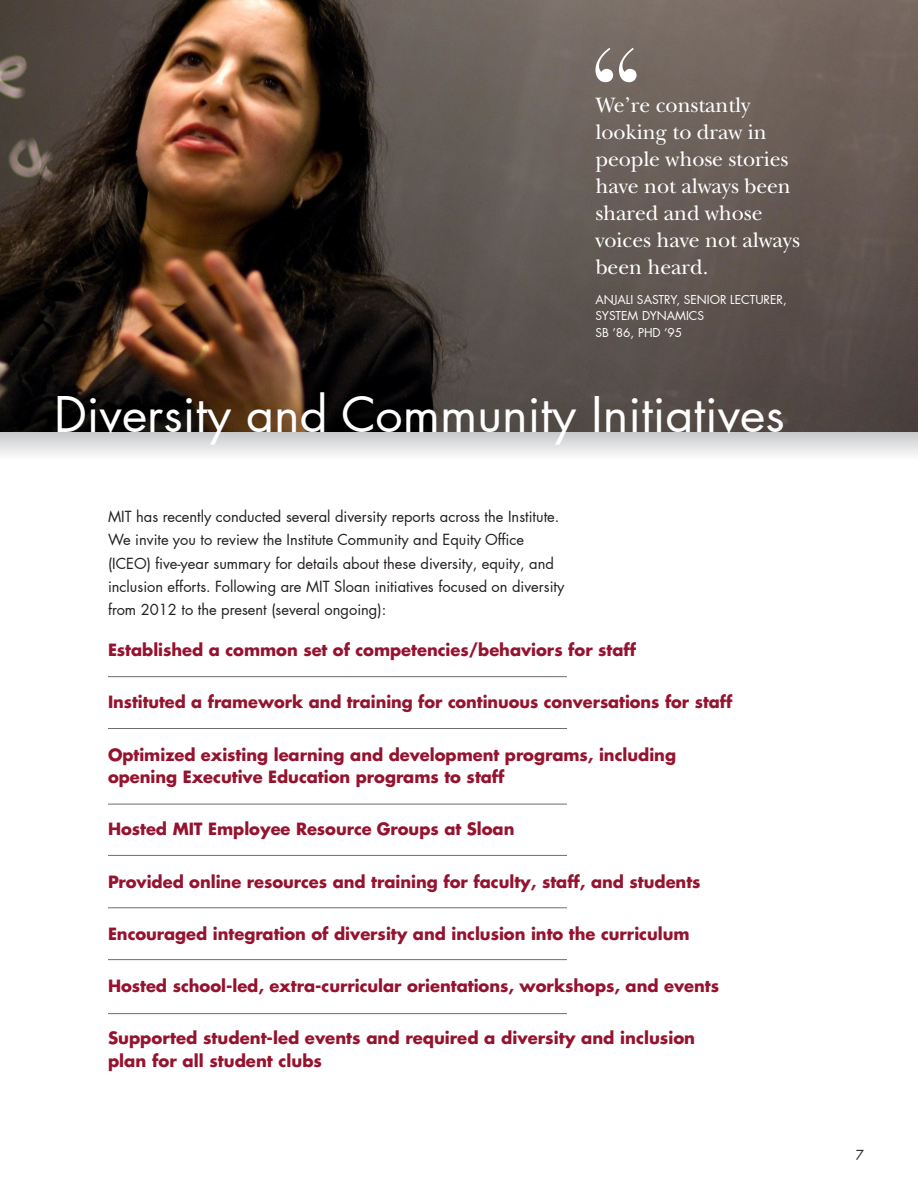
<style>
.page{position:relative;width:918px;height:1188px;background:#fff}
.page>*{position:absolute;margin:0;border:0;box-sizing:border-box;transform-origin:0 0}
.t1{font:48px "Futura LT Pro";color:#fff}
.t2{font:21.75px/27px "New Baskerville";letter-spacing:-.005em;color:#fff}
.t3{font:700 16.5px/22.5px "Futura LT Pro";color:#95132f}
.t4{font:15px/23.2px "Futura LT Pro";color:#231f20}
.t5{font:13.5px "Futura LT Pro";color:#231f20}
.t6{font:12px/16.5px "Futura LT Pro";color:#fff}
</style>
<div class="page">
<img style="left:0;top:0;width:918px;height:432px">
<svg style="left:0;top:432px;width:918px;height:23px;background:#dddddf"></svg>
<svg style="left:596px;top:48px;width:41px;height:34px"></svg>
<hr style="left:108px;top:676px;width:459px;height:1px;background:#6c6d70">
<hr style="left:108px;top:728px;width:459px;height:1px;background:#6c6d70">
<hr style="left:108px;top:855px;width:459px;height:1px;background:#6c6d70">
<hr style="left:108px;top:804px;width:459px;height:1px;background:#6c6d70">
<hr style="left:108px;top:907px;width:459px;height:1px;background:#6c6d70">
<hr style="left:108px;top:959px;width:459px;height:1px;background:#6c6d70">
<hr style="left:108px;top:1013px;width:459px;height:1px;background:#6c6d70">
<p class="t2" style="left:596px;top:91px;width:206px">We’re constantly looking to draw in people whose stories have not always been shared and whose voices have not always been heard.</p>
<p class="t6" style="left:596px;top:291px;width:193px">ANJALI SASTRY, SENIOR LECTURER,<br>SYSTEM DYNAMICS<br>SB ’86, PHD ’95</p>
<p class="t1" style="left:54px;top:382px;width:732px">Diversity and Community Initiatives</p>
<p class="t4" style="left:108px;top:505px;width:458px">MIT has recently conducted several diversity reports across the Institute.<br>We invite you to review the Institute Community and Equity Office (ICEO) five-year summary for details about these diversity, equity, and inclusion efforts. Following are MIT Sloan initiatives focused on diversity from 2012 to the present (several ongoing):</p>
<p class="t3" style="left:108px;top:638px;width:530px">Established a common set of competencies/behaviors for staff</p>
<p class="t3" style="left:108px;top:690px;width:626px">Instituted a framework and training for continuous conversations for staff</p>
<p class="t3" style="left:108px;top:743px;width:570px">Optimized existing learning and development programs, including opening Executive Education programs to staff</p>
<p class="t3" style="left:108px;top:817px;width:408px">Hosted MIT Employee Resource Groups at Sloan</p>
<p class="t3" style="left:108px;top:870px;width:594px">Provided online resources and training for faculty, staff, and students</p>
<p class="t3" style="left:108px;top:922px;width:583px">Encouraged integration of diversity and inclusion into the curriculum</p>
<p class="t3" style="left:108px;top:974px;width:613px">Hosted school-led, extra-curricular orientations, workshops, and events</p>
<p class="t3" style="left:108px;top:1026px;width:589px">Supported student-led events and required a diversity and inclusion plan for all student clubs</p>
<p class="t5" style="left:856px;top:1146px;width:10px">7</p>
</div>
